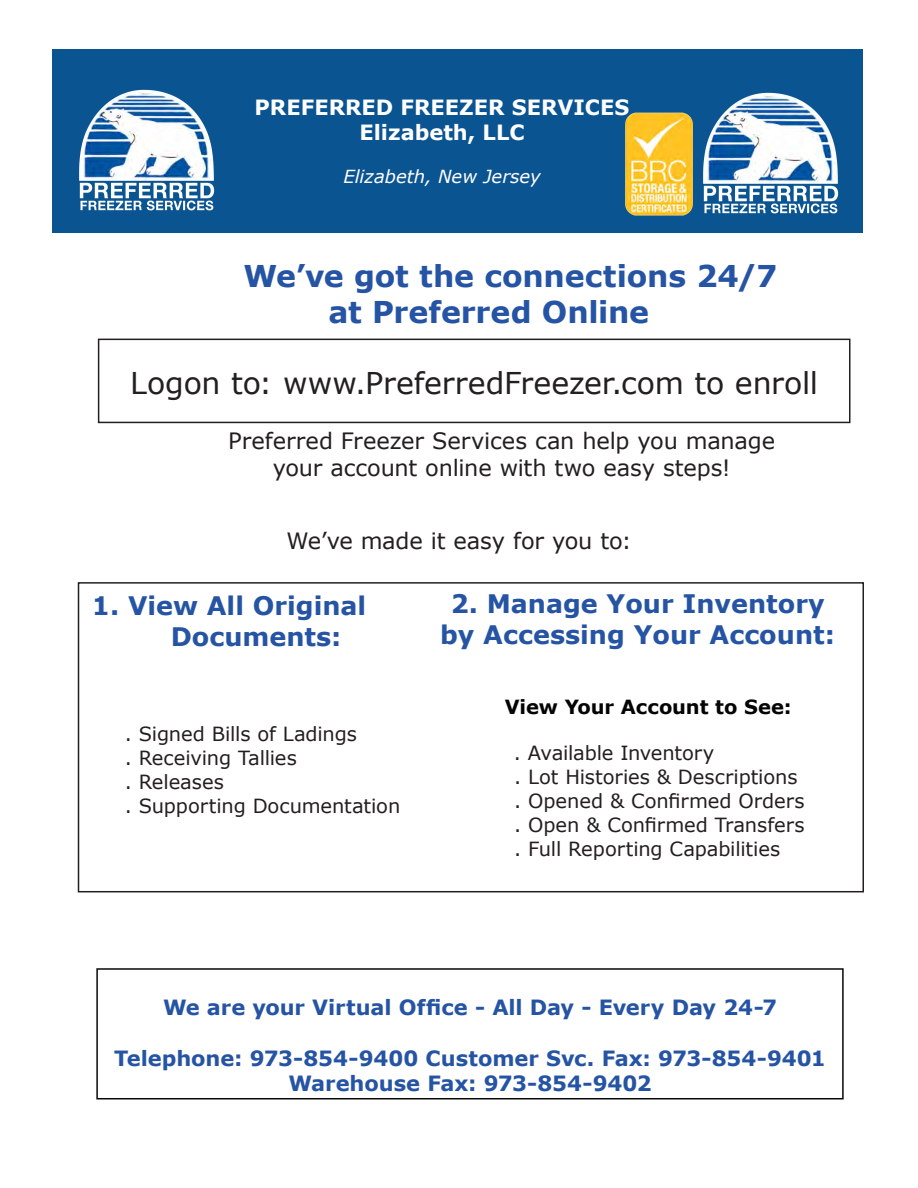
<style>
.page{position:relative;width:918px;height:1188px;background:#fff}
.page>*{position:absolute;margin:0;border:0;box-sizing:border-box;transform-origin:0 0}
.t1{font:700 30px "Verdana";letter-spacing:-.01em;color:#2654a4}
.t2{font:30px "Verdana";letter-spacing:-.005em;color:#231f20}
.t3{font:700 25.5px/30.6px "Verdana";color:#2654a4;text-align:center}
.t4{font:22.5px/27px "Verdana";letter-spacing:-.01em;color:#231f20;text-align:center}
.t5{font:700 21px "Verdana";letter-spacing:-.005em;color:#2654a4}
.t6{font:700 21px "Verdana";color:#fff}
.t7{font:19.5px "Verdana";letter-spacing:-.005em;color:#231f20}
.t8{font:700 19.5px "Verdana";letter-spacing:-.005em;color:#040503}
.t9{font:italic 18px "Verdana";color:#fff}
</style>
<div class="page">
<div style="left:98px;top:339px;width:752px;height:84px;border:2px solid #231f20"></div>
<div style="left:96px;top:968px;width:748px;height:131px;border:2px solid #070907"></div>
<div style="left:78px;top:582px;width:786px;height:310px;border:2px solid #231f20"></div>
<div style="left:52px;top:49px;width:810px;height:184px;background:#0b5492"></div>
<img style="left:79px;top:89px;width:136px;height:122px">
<img style="left:710px;top:92px;width:129px;height:122px">
<img style="left:625px;top:113px;width:85px;height:103px">
<p class="t6" style="left:255px;top:92px;width:376px">PREFERRED FREEZER SERVICES</p>
<p class="t6" style="left:359px;top:117px;width:167px">Elizabeth, LLC</p>
<p class="t9" style="left:343px;top:164px;width:199px">Elizabeth, New Jersey</p>
<p class="t1" style="left:244px;top:255px;width:535px">We’ve got the connections 24/7</p>
<p class="t1" style="left:328px;top:291px;width:322px">at Preferred Online</p>
<p class="t2" style="left:130px;top:362px;width:689px">Logon to: www.PreferredFreezer.com to enroll</p>
<p class="t4" style="left:228px;top:427px;width:548px">Preferred Freezer Services can help you manage your account online with two easy steps!</p>
<p class="t4" style="left:286px;top:527px;width:347px">We’ve made it easy for you to:</p>
<p class="t3" style="left:92px;top:590px;width:276px">1. View All Original</p>
<p class="t3" style="left:171px;top:620px;width:172px">Documents:</p>
<p class="t7" style="left:125px;top:721px;width:233px">. Signed Bills of Ladings</p>
<p class="t7" style="left:125px;top:745px;width:173px">. Receiving Tallies</p>
<p class="t7" style="left:125px;top:769px;width:101px">. Releases</p>
<p class="t7" style="left:125px;top:793px;width:277px">. Supporting Documentation</p>
<p class="t3" style="left:440px;top:588px;width:396px">2. Manage Your Inventory by Accessing Your Account:</p>
<p class="t8" style="left:505px;top:693px;width:289px">View Your Account to See:</p>
<p class="t7" style="left:514px;top:739px;width:202px">. Available Inventory</p>
<p class="t7" style="left:514px;top:763px;width:285px">. Lot Histories &amp; Descriptions</p>
<p class="t7" style="left:514px;top:787px;width:292px">. Opened &amp; Confirmed Orders</p>
<p class="t7" style="left:514px;top:811px;width:292px">. Open &amp; Confirmed Transfers</p>
<p class="t7" style="left:514px;top:835px;width:267px">. Full Reporting Capabilities</p>
<p class="t5" style="left:163px;top:993px;width:616px">We are your Virtual Office - All Day - Every Day 24-7</p>
<p class="t5" style="left:114px;top:1043px;width:713px">Telephone: 973-854-9400 Customer Svc. Fax: 973-854-9401</p>
<p class="t5" style="left:288px;top:1069px;width:365px">Warehouse Fax: 973-854-9402</p>
</div>
